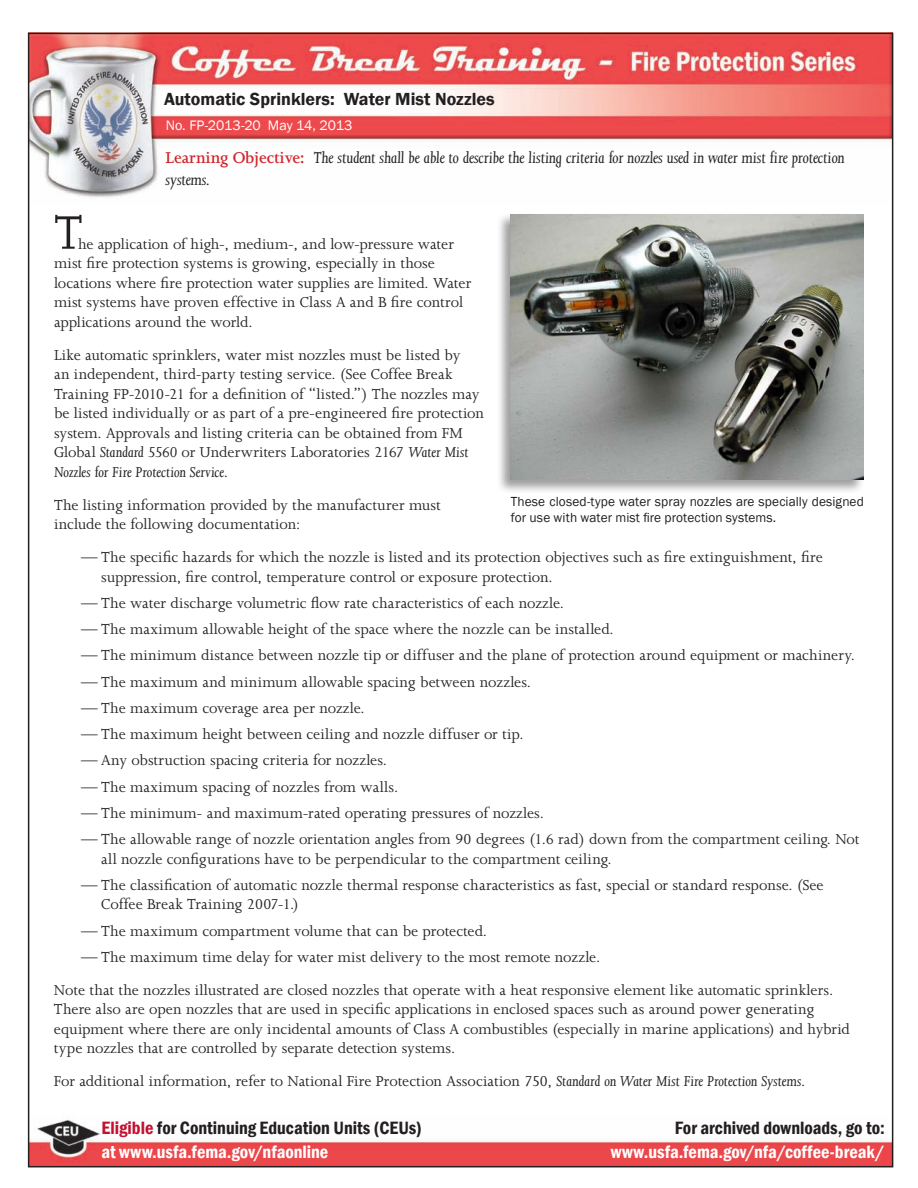
<style>
.page{position:relative;width:918px;height:1188px;background:#fff}
.page>*{position:absolute;margin:0;border:0;box-sizing:border-box;transform-origin:0 0}
.t1{font:54px "Joanna MT Std";color:#231f20}
.t2{font:600 condensed 18.3px "Franklin Gothic";color:#231f20}
.t3{font:600 condensed 18.3px "Franklin Gothic";color:#fff}
.Body_text_14pt{font:italic 18px/21.9px "Joanna MT Std";letter-spacing:-.01em;color:#231f20}
.Topic_-_18pt{font:600 18px "Franklin Gothic";color:#231f20}
.Bulleted_List{font:16.5px/19.5px "Joanna MT Std";color:#231f20}
.t4{font:14.1px "Franklin Gothic";letter-spacing:-.005em;color:#fff}
.t5{font:13.5px/16.2px "Franklin Gothic";letter-spacing:.005em;color:#231f20}
.s1{font-weight:600;font-style:normal;color:#d1232a}
.s2{font-style:italic}
.s3{color:#c3102f}
</style>
<div class="page">
<img style="left:31px;top:36px;width:859px;height:161px">
<div style="left:496px;top:213px;width:369px;height:281px;background:#231f20;opacity:.44"></div>
<img style="left:511px;top:214px;width:353px;height:265px">
<img style="left:31px;top:1120px;width:859px;height:44px">
<p class="Topic_-_18pt" style="left:164px;top:88px;width:332px">Automatic Sprinklers: Water Mist Nozzles</p>
<p class="t4" style="left:166px;top:117px;width:188px">No. FP-2013-20 May 14, 2013</p>
<p class="Body_text_14pt" style="left:166px;top:147px;width:681px"><span class="s1">Learning Objective:</span> The student shall be able to describe the listing criteria for nozzles used in water mist fire protection systems.</p>
<p class="t1" style="left:54px;top:204px;width:30px">T</p>
<p class="Bulleted_List" style="left:54px;top:234px;width:419px;text-indent:24px">he application of high-, medium-, and low-pressure water mist fire protection systems is growing, especially in those locations where fire protection water supplies are limited. Water mist systems have proven effective in Class A and B fire control applications around the world.</p>
<p class="Bulleted_List" style="left:54px;top:345px;width:432px">Like automatic sprinklers, water mist nozzles must be listed by<br>an independent, third-party testing service. (See Coffee Break Training FP-2010-21 for a definition of “listed.”) The nozzles may be listed individually or as part of a pre-engineered fire protection system. Approvals and listing criteria can be obtained from FM Global <span class="s2">Standard 5560</span> or Underwriters Laboratories 2167 <span class="s2">Water Mist Nozzles for Fire Protection Service.</span></p>
<p class="Bulleted_List" style="left:54px;top:495px;width:388px">The listing information provided by the manufacturer must include the following documentation:</p>
<p class="Bulleted_List" style="left:101px;top:548px;width:723px;text-indent:-20px">— The specific hazards for which the nozzle is listed and its protection objectives such as fire extinguishment, fire suppression, fire control, temperature control or exposure protection.</p>
<p class="Bulleted_List" style="left:81px;top:593px;width:485px">— The water discharge volumetric flow rate characteristics of each nozzle.</p>
<p class="Bulleted_List" style="left:81px;top:620px;width:534px">— The maximum allowable height of the space where the nozzle can be installed.</p>
<p class="Bulleted_List" style="left:81px;top:646px;width:776px">— The minimum distance between nozzle tip or diffuser and the plane of protection around equipment or machinery.</p>
<p class="Bulleted_List" style="left:81px;top:672px;width:452px">— The maximum and minimum allowable spacing between nozzles.</p>
<p class="Bulleted_List" style="left:81px;top:698px;width:285px">— The maximum coverage area per nozzle.</p>
<p class="Bulleted_List" style="left:81px;top:725px;width:444px">— The maximum height between ceiling and nozzle diffuser or tip.</p>
<p class="Bulleted_List" style="left:81px;top:751px;width:308px">— Any obstruction spacing criteria for nozzles.</p>
<p class="Bulleted_List" style="left:81px;top:777px;width:319px">— The maximum spacing of nozzles from walls.</p>
<p class="Bulleted_List" style="left:81px;top:803px;width:464px">— The minimum- and maximum-rated operating pressures of nozzles.</p>
<p class="Bulleted_List" style="left:101px;top:830px;width:760px;text-indent:-20px">— The allowable range of nozzle orientation angles from 90 degrees (1.6 rad) down from the compartment ceiling. Not all nozzle configurations have to be perpendicular to the compartment ceiling.</p>
<p class="Bulleted_List" style="left:101px;top:875px;width:724px;text-indent:-20px">— The classification of automatic nozzle thermal response characteristics as fast, special or standard response. (See<br>Coffee Break Training 2007-1.)</p>
<p class="Bulleted_List" style="left:81px;top:921px;width:408px">— The maximum compartment volume that can be protected.</p>
<p class="Bulleted_List" style="left:81px;top:947px;width:521px">— The maximum time delay for water mist delivery to the most remote nozzle.</p>
<p class="Bulleted_List" style="left:54px;top:980px;width:798px">Note that the nozzles illustrated are closed nozzles that operate with a heat responsive element like automatic sprinklers.<br>There also are open nozzles that are used in specific applications in enclosed spaces such as around power generating equipment where there are only incidental amounts of Class A combustibles (especially in marine applications) and hybrid type nozzles that are controlled by separate detection systems.</p>
<p class="Bulleted_List" style="left:54px;top:1072px;width:753px">For additional information, refer to National Fire Protection Association 750, <span class="s2">Standard on Water Mist Fire Protection Systems</span>.</p>
<p class="t5" style="left:511px;top:494px;width:355px">These closed-type water spray nozzles are specially designed for use with water mist fire protection systems.</p>
<p class="t2" style="left:102px;top:1115px;width:322px"><span class="s3">Eligible</span> for Continuing Education Units (CEUs)</p>
<p class="t3" style="left:102px;top:1139px;width:228px">at www.usfa.fema.gov/nfaonline</p>
<p class="t2" style="left:675px;top:1115px;width:211px">For archived downloads, go to:</p>
<p class="t3" style="left:611px;top:1139px;width:275px">www.usfa.fema.gov/nfa/coffee-break/</p>
</div>
